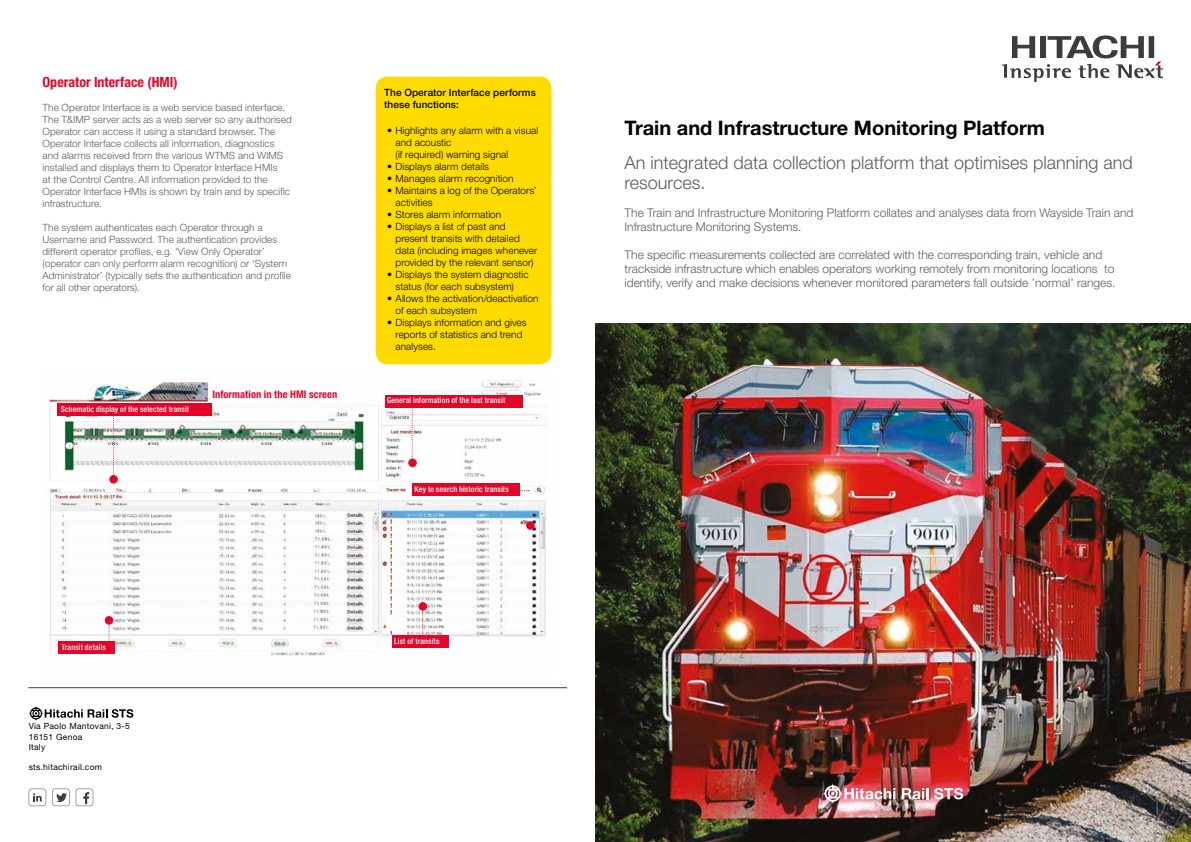
<style>
.page{position:relative;width:1191px;height:842px;background:#fff}
.page>*{position:absolute;margin:0;border:0;box-sizing:border-box;transform-origin:0 0}
.t1{font:700 20px "Helvetica Neue LT Std";color:#000}
.t2{font:300 18px/20px "Helvetica Neue LT Std";color:#575e62}
.t3{font:700 condensed 14px "Helvetica Neue LT Std";color:#e40428}
.t4{font:300 12px/14px "Helvetica Neue LT Std";color:#575e62}
.t5{font:700 condensed 10.5px "Helvetica Neue LT Std";letter-spacing:.005em;color:#e40428}
.t6{font:300 10px/12px "Helvetica Neue LT Std";letter-spacing:.005em;color:#575e62}
.t7{font:300 10px/12px "Helvetica Neue LT Std";letter-spacing:.005em;color:#000}
.t8{font:500 10px/12px "Helvetica Neue LT Std";letter-spacing:.01em;color:#000}
.t9{font:8.5px/10.2px "Helvetica Neue LT Std";letter-spacing:.03em;color:#000}
.t10{font:500 condensed 8px "Helvetica Neue LT Std";letter-spacing:.015em;color:#fff}
</style>
<div class="page">
<img style="left:595px;top:324px;width:596px;height:518px">
<svg style="left:1001px;top:35px;width:162px;height:47px"></svg>
<svg style="left:902px;top:788px;width:26px;height:11px"></svg>
<svg style="left:934px;top:788px;width:29px;height:11px"></svg>
<svg style="left:823px;top:784px;width:72px;height:19px"></svg>
<svg style="left:29px;top:706px;width:104px;height:15px"></svg>
<svg style="left:76px;top:789px;width:17px;height:17px"></svg>
<svg style="left:52px;top:789px;width:18px;height:17px"></svg>
<svg style="left:29px;top:789px;width:17px;height:17px"></svg>
<hr style="left:28px;top:687px;width:539px;height:1px;background:#3c3c3b">
<img style="left:46px;top:380px;width:500px;height:276px">
<div style="left:57px;top:403px;width:155px;height:13px;background:#e40428"></div>
<div style="left:59px;top:641px;width:56px;height:13px;background:#e40428"></div>
<div style="left:393px;top:635px;width:56px;height:13px;background:#e40428"></div>
<div style="left:412px;top:484px;width:108px;height:12px;background:#e40428"></div>
<div style="left:385px;top:395px;width:138px;height:13px;background:#e40428"></div>
<svg style="left:108px;top:625px;width:2px;height:16px"></svg>
<div style="left:105px;top:617px;width:8px;height:7px;background:#e40428;border-radius:50%"></div>
<div style="left:105px;top:616px;width:8px;height:9px;border:1px solid #e40428;border-radius:50%"></div>
<svg style="left:411px;top:408px;width:2px;height:51px"></svg>
<div style="left:409px;top:459px;width:7px;height:8px;background:#e40428;border-radius:50%"></div>
<div style="left:408px;top:459px;width:9px;height:8px;border:1px solid #e40428;border-radius:50%"></div>
<div style="left:110px;top:476px;width:7px;height:7px;background:#e40428;border-radius:50%"></div>
<div style="left:109px;top:475px;width:9px;height:9px;border:1px solid #e40428;border-radius:50%"></div>
<svg style="left:113px;top:416px;width:2px;height:61px"></svg>
<div style="left:419px;top:603px;width:7px;height:7px;background:#e40428;border-radius:50%"></div>
<div style="left:418px;top:602px;width:9px;height:9px;border:1px solid #e40428;border-radius:50%"></div>
<svg style="left:422px;top:609px;width:2px;height:26px"></svg>
<div style="left:526px;top:522px;width:8px;height:7px;background:#e40428;border-radius:50%"></div>
<div style="left:526px;top:521px;width:8px;height:9px;border:1px solid #e40428;border-radius:50%"></div>
<div style="left:376px;top:77px;width:175px;height:287px;background:#ffdb00;border-radius:12px"></div>
<h3 class="t3" style="left:43px;top:73px;width:136px">Operator Interface (HMI)</h3>
<p class="t6" style="left:43px;top:101px;width:251px">The Operator Interface is a web service based interface.<br>The T&amp;IMP server acts as a web server so any authorised Operator can access it using a standard browser. The Operator Interface collects all information, diagnostics and alarms received from the various WTMS and WIMS installed and displays them to Operator Interface HMIs<br>at the Control Centre. All information provided to the Operator Interface HMIs is shown by train and by specific infrastructure.</p>
<p class="t6" style="left:43px;top:221px;width:250px">The system authenticates each Operator through a Username and Password. The authentication provides different operator profiles, e.g. ‘View Only Operator’ (operator can only perform alarm recognition) or ‘System Administrator’ (typically sets the authentication and profile for all other operators).</p>
<p class="t10" style="left:61px;top:404px;width:130px">Schematic display of the selected transit</p>
<p class="t5" style="left:212px;top:388px;width:127px">Information in the HMI screen</p>
<p class="t8" style="left:384px;top:86px;width:153px">The Operator Interface performs these functions:</p>
<p class="t7" style="left:395px;top:124px;width:144px;text-indent:-8px">• Highlights any alarm with a visual and acoustic<br>(if required) warning signal</p>
<p class="t7" style="left:387px;top:160px;width:104px">• Displays alarm details</p>
<p class="t7" style="left:387px;top:172px;width:128px">• Manages alarm recognition</p>
<p class="t7" style="left:395px;top:184px;width:143px;text-indent:-8px">• Maintains a log of the Operators’ activities</p>
<p class="t7" style="left:387px;top:208px;width:116px">• Stores alarm information</p>
<p class="t7" style="left:395px;top:220px;width:143px;text-indent:-8px">• Displays a list of past and present transits with detailed data (including images whenever provided by the relevant sensor)</p>
<p class="t7" style="left:395px;top:268px;width:135px;text-indent:-8px">• Displays the system diagnostic status (for each subsystem)</p>
<p class="t7" style="left:395px;top:292px;width:144px;text-indent:-8px">• Allows the activation/deactivation of each subsystem</p>
<p class="t7" style="left:395px;top:316px;width:133px;text-indent:-8px">• Displays information and gives reports of statistics and trend analyses.</p>
<p class="t10" style="left:387px;top:396px;width:120px">General information of the last transit</p>
<p class="t10" style="left:415px;top:484px;width:96px">Key to search historic transits</p>
<p class="t10" style="left:61px;top:642px;width:46px">Transit details</p>
<p class="t9" style="left:29px;top:721px;width:103px">Via Paolo Mantovani, 3-5<br>16151 Genoa<br>Italy</p>
<p class="t9" style="left:29px;top:762px;width:75px">sts.hitachirail.com</p>
<p class="t10" style="left:394px;top:636px;width:47px">List of transits</p>
<h1 class="t1" style="left:624px;top:115px;width:422px">Train and Infrastructure Monitoring Platform</h1>
<h2 class="t2" style="left:624px;top:152px;width:510px">An integrated data collection platform that optimises planning and resources.</h2>
<p class="t4" style="left:624px;top:205px;width:510px">The Train and Infrastructure Monitoring Platform collates and analyses data from Wayside Train and<br>Infrastructure Monitoring Systems.</p>
<p class="t4" style="left:624px;top:247px;width:492px">The specific measurements collected are correlated with the corresponding train, vehicle and trackside infrastructure which enables operators working remotely from monitoring locations to identify, verify and make decisions whenever monitored parameters fall outside ’normal’ ranges.</p>
</div>
